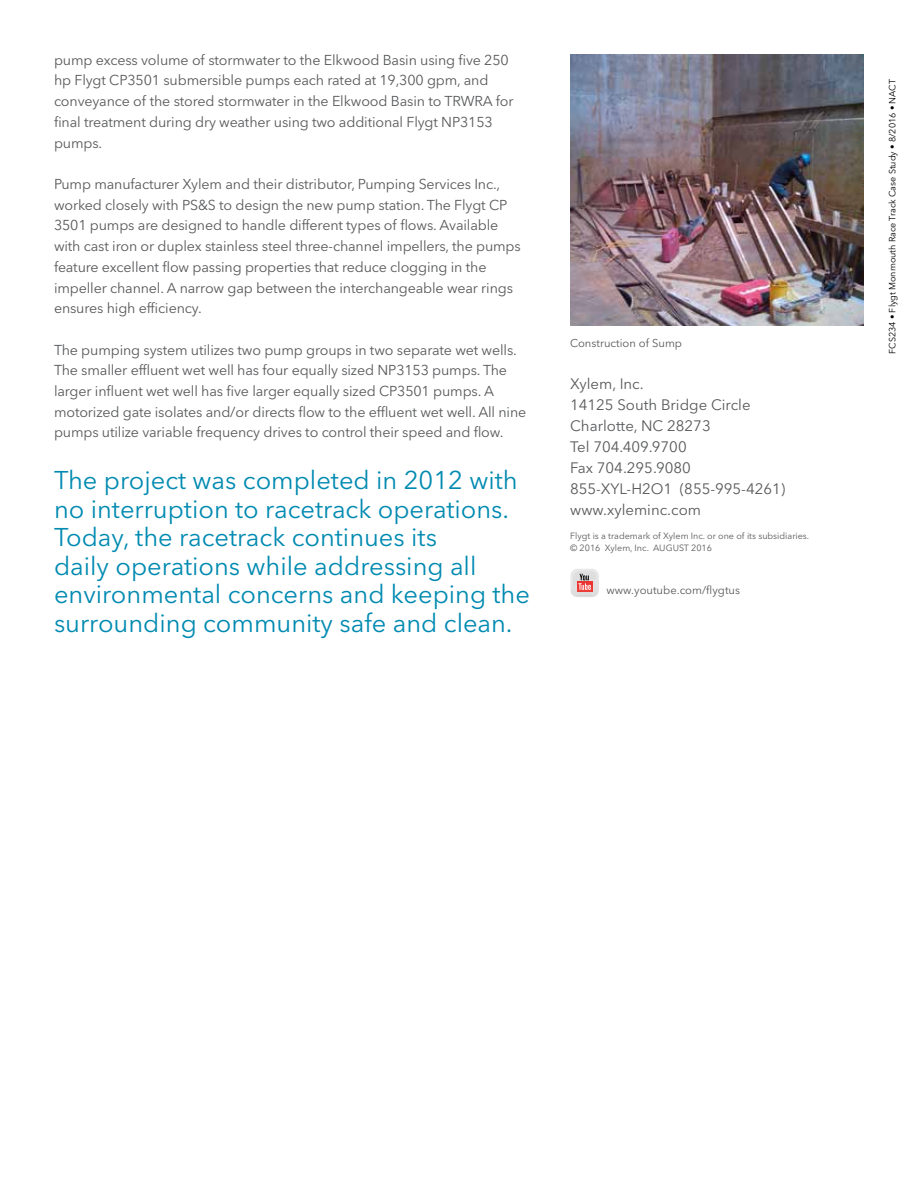
<style>
.page{position:relative;width:918px;height:1188px;background:#fff}
.page>*{position:absolute;margin:0;border:0;box-sizing:border-box;transform-origin:0 0}
.t1{font:25.5px/28.5px "Avenir Next LT Pro";color:#008ab1}
.t2{font:15px/21px "Avenir Next LT Pro";color:#58595b}
.t3{font:14.25px/20.7px "Avenir Next LT Pro";letter-spacing:-.01em;color:#58595b}
.t4{font:11.25px "Avenir Next LT Pro";color:#58595b}
.t5{font:9px/12px "Avenir Next LT Pro";color:#58595b}
.t6{font:9px "Avenir Next";color:#000}
</style>
<div class="page">
<svg style="left:571px;top:569px;width:28px;height:28px"></svg>
<img style="left:570px;top:54px;width:294px;height:271px">
<p class="t3" style="left:54px;top:49px;width:461px">pump excess volume of stormwater to the Elkwood Basin using five 250 hp Flygt CP3501 submersible pumps each rated at 19,300 gpm, and conveyance of the stored stormwater in the Elkwood Basin to TRWRA for final treatment during dry weather using two additional Flygt NP3153 pumps.</p>
<p class="t3" style="left:54px;top:174px;width:468px">Pump manufacturer Xylem and their distributor, Pumping Services Inc., worked closely with PS&amp;S to design the new pump station. The Flygt CP 3501 pumps are designed to handle different types of flows. Available with cast iron or duplex stainless steel three-channel impellers, the pumps feature excellent flow passing properties that reduce clogging in the impeller channel. A narrow gap between the interchangeable wear rings ensures high efficiency.</p>
<p class="t3" style="left:54px;top:339px;width:474px">The pumping system utilizes two pump groups in two separate wet wells.<br>The smaller effluent wet well has four equally sized NP3153 pumps. The larger influent wet well has five larger equally sized CP3501 pumps. A motorized gate isolates and/or directs flow to the effluent wet well. All nine pumps utilize variable frequency drives to control their speed and flow.</p>
<h1 class="t1" style="left:54px;top:466px;width:478px">The project was completed in 2012 with no interruption to racetrack operations.<br>Today, the racetrack continues its<br>daily operations while addressing all environmental concerns and keeping the surrounding community safe and clean.</h1>
<p class="t4" style="left:570px;top:336px;width:113px">Construction of Sump</p>
<p class="t2" style="left:570px;top:373px;width:217px">Xylem, Inc.<br>14125 South Bridge Circle<br>Charlotte, NC 28273<br>Tel 704.409.9700<br>Fax 704.295.9080<br>855-XYL-H2O1 (855-995-4261) www.xyleminc.com</p>
<p class="t5" style="left:570px;top:530px;width:241px">Flygt is a trademark of Xylem Inc. or one of its subsidiaries. © 2016 Xylem, Inc. AUGUST 2016</p>
<p class="t4" style="left:606px;top:583px;width:135px">www.youtube.com/flygtus</p>
<p class="t6" style="left:885px;top:354px;width:276px;rotate:-90deg">FCS234 • Flygt Monmouth Race Track Case Study • 8/2016 • NACT</p>
</div>
